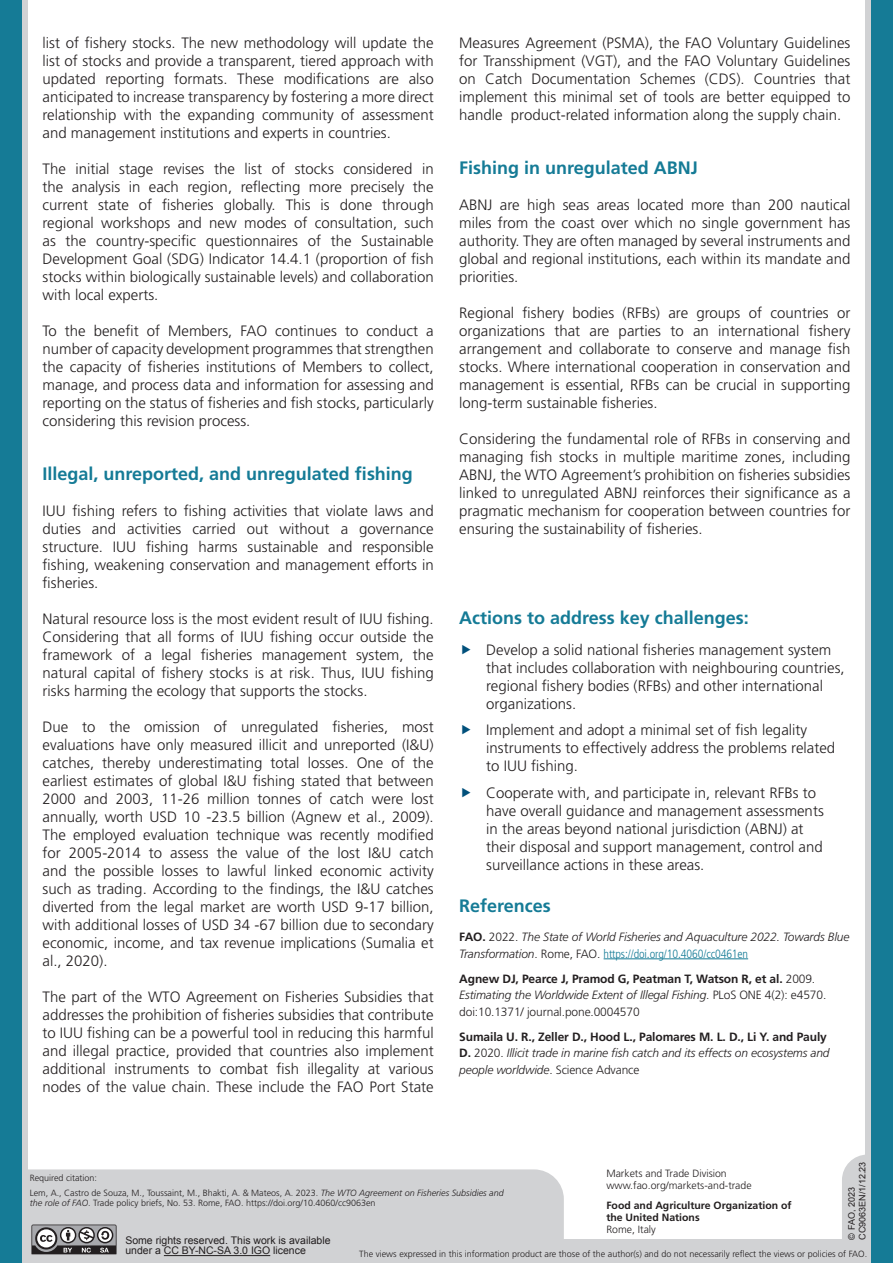
<style>
.page{position:relative;width:893px;height:1263px;background:#fff}
.page>*{position:absolute;margin:0;border:0;box-sizing:border-box;transform-origin:0 0}
.L1{font:700 18px "Frutiger LT Std";color:#157b96}
.Text{font:300 15px/18px "Frutiger LT Std";color:#231f20;text-align:justify}
.References{font:italic 300 12px/16.5px "Frutiger LT Std";letter-spacing:-.01em;color:#231f20}
.References-2{font:300 12px/16.5px "Frutiger LT Std";letter-spacing:-.01em;color:#231f20}
.t1{font:10.5px/10.5px "Arial";color:#231f20}
.t2{font:300 10.5px "Frutiger LT Std";color:#231f20}
.t3{font:700 10.5px/12px "Frutiger LT Std";color:#231f20}
.t4{font:300 9px/10.5px "Frutiger LT Std";color:#231f20}
.Job_Number_1_line{font:9px "Arial";color:#231f20}
.s1{font-weight:700;font-style:normal}
.s2{font-style:normal}
.s3{font-style:normal;font-stretch:condensed;color:#157b96}
.s4{font-weight:700}
.s5{font-style:italic}
</style>
<div class="page">
<hr style="left:604px;top:958px;width:144px;height:1px;background:#157b96">
<div style="left:28px;top:1169px;width:536px;height:94px;background:#d1d2d4"></div>
<div style="left:842px;top:1154px;width:23px;height:109px;background:#d1d2d4"></div>
<svg style="left:865px;top:0;width:7px;height:1263px;background:#b6c5cb"></svg>
<div style="left:872px;top:0;width:21px;height:1263px;background:#157b96"></div>
<div style="left:0;top:0;width:28px;height:1263px;background:linear-gradient(to bottom,#d1d2d4,#d1d2d4)"></div>
<div style="left:0;top:0;width:21px;height:1263px;background:#157b96"></div>
<div style="left:550px;top:1239px;width:299px;height:24px;background:#d1d2d4"></div>
<hr style="left:164px;top:1255px;width:106px;height:1px;background:#231f20">
<svg style="left:31px;top:1224px;width:86px;height:30px;background:#828082"></svg>
<p class="Text" style="left:43px;top:34px;width:393px">list of fishery stocks. The new methodology will update the list of stocks and provide a transparent, tiered approach with updated reporting formats. These modifications are also anticipated to increase transparency by fostering a more direct relationship with the expanding community of assessment and management institutions and experts in countries.</p>
<p class="Text" style="left:43px;top:160px;width:393px">The initial stage revises the list of stocks considered in the analysis in each region, reflecting more precisely the current state of fisheries globally. This is done through regional workshops and new modes of consultation, such as the country-specific questionnaires of the Sustainable Development Goal (SDG) Indicator 14.4.1 (proportion of fish stocks within biologically sustainable levels) and collaboration with local experts.</p>
<p class="Text" style="left:43px;top:322px;width:393px">To the benefit of Members, FAO continues to conduct a number of capacity development programmes that strengthen the capacity of fisheries institutions of Members to collect, manage, and process data and information for assessing and reporting on the status of fisheries and fish stocks, particularly considering this revision process.</p>
<p class="L1" style="left:43px;top:463px;width:372px">Illegal, unreported, and unregulated fishing</p>
<p class="Text" style="left:43px;top:502px;width:393px">IUU fishing refers to fishing activities that violate laws and duties and activities carried out without a governance structure. IUU fishing harms sustainable and responsible fishing, weakening conservation and management efforts in fisheries.</p>
<p class="Text" style="left:43px;top:610px;width:393px">Natural resource loss is the most evident result of IUU fishing.<br>Considering that all forms of IUU fishing occur outside the framework of a legal fisheries management system, the natural capital of fishery stocks is at risk. Thus, IUU fishing risks harming the ecology that supports the stocks.</p>
<p class="Text" style="left:43px;top:718px;width:393px">Due to the omission of unregulated fisheries, most evaluations have only measured illicit and unreported (I&amp;U) catches, thereby underestimating total losses. One of the earliest estimates of global I&amp;U fishing stated that between 2000 and 2003, 11-26 million tonnes of catch were lost annually, worth USD 10 -23.5 billion (Agnew et al., 2009).<br>The employed evaluation technique was recently modified for 2005-2014 to assess the value of the lost I&amp;U catch and the possible losses to lawful linked economic activity such as trading. According to the findings, the I&amp;U catches diverted from the legal market are worth USD 9-17 billion, with additional losses of USD 34 -67 billion due to secondary economic, income, and tax revenue implications (Sumalia et al., 2020).</p>
<p class="Text" style="left:43px;top:988px;width:393px">The part of the WTO Agreement on Fisheries Subsidies that addresses the prohibition of fisheries subsidies that contribute to IUU fishing can be a powerful tool in reducing this harmful and illegal practice, provided that countries also implement additional instruments to combat fish illegality at various nodes of the value chain. These include the FAO Port State</p>
<p class="Text" style="left:459px;top:34px;width:393px">Measures Agreement (PSMA), the FAO Voluntary Guidelines for Transshipment (VGT), and the FAO Voluntary Guidelines on Catch Documentation Schemes (CDS). Countries that implement this minimal set of tools are better equipped to handle product-related information along the supply chain.</p>
<p class="L1" style="left:459px;top:157px;width:240px">Fishing in unregulated ABNJ</p>
<p class="Text" style="left:459px;top:196px;width:393px">ABNJ are high seas areas located more than 200 nautical miles from the coast over which no single government has authority. They are often managed by several instruments and global and regional institutions, each within its mandate and priorities.</p>
<p class="Text" style="left:459px;top:304px;width:393px">Regional fishery bodies (RFBs) are groups of countries or organizations that are parties to an international fishery arrangement and collaborate to conserve and manage fish stocks. Where international cooperation in conservation and management is essential, RFBs can be crucial in supporting long-term sustainable fisheries.</p>
<p class="Text" style="left:459px;top:430px;width:393px">Considering the fundamental role of RFBs in conserving and managing fish stocks in multiple maritime zones, including ABNJ, the WTO Agreement’s prohibition on fisheries subsidies linked to unregulated ABNJ reinforces their significance as a pragmatic mechanism for cooperation between countries for ensuring the sustainability of fisheries.</p>
<p class="L1" style="left:459px;top:607px;width:291px">Actions to address key challenges:</p>
<p class="Text" style="left:486px;top:641px;width:360px;text-align:left">Develop a solid national fisheries management system that includes collaboration with neighbouring countries, regional fishery bodies (RFBs) and other international organizations.</p>
<p class="Text" style="left:486px;top:721px;width:350px;text-align:left">Implement and adopt a minimal set of fish legality instruments to effectively address the problems related to IUU fishing.</p>
<p class="Text" style="left:486px;top:784px;width:339px;text-align:left">Cooperate with, and participate in, relevant RFBs to have overall guidance and management assessments in the areas beyond national jurisdiction (ABNJ) at their disposal and support management, control and surveillance actions in these areas.</p>
<p class="L1" style="left:459px;top:895px;width:93px">References</p>
<p class="References" style="left:459px;top:929px;width:392px"><span class="s1">FAO.</span> <span class="s2">2022.</span> The State of World Fisheries and Aquaculture 2022. Towards Blue<br>Transformation<span class="s2">. Rome, FAO.</span> <span class="s3">https://doi.org/10.4060/cc0461en</span></p>
<p class="References-2" style="left:459px;top:970px;width:369px"><span class="s4">Agnew DJ, Pearce J, Pramod G, Peatman T, Watson R, et al.</span> 2009.<br><span class="s5">Estimating the Worldwide Extent of Illegal Fishing</span>. PLoS ONE 4(2): e4570. doi:10.1371/ journal.pone.0004570</p>
<p class="References" style="left:459px;top:1028px;width:372px"><span class="s1">Sumaila U. R., Zeller D., Hood L., Palomares M. L. D., Li Y. and Pauly<br>D.</span> <span class="s2">2020.</span> Illicit trade in marine fish catch and its effects on ecosystems and people worldwide<span class="s2">. Science Advance</span></p>
<p class="Job_Number_1_line" style="left:856px;top:1239px;width:80px;rotate:-90deg">CC9063EN/1/12.23</p>
<p class="t2" style="left:606px;top:1167px;width:122px">Markets and Trade Division</p>
<p class="t2" style="left:606px;top:1179px;width:147px">www.fao.org/markets-and-trade</p>
<p class="t3" style="left:606px;top:1199px;width:187px">Food and Agriculture Organization of the United Nations</p>
<p class="t2" style="left:606px;top:1224px;width:51px">Rome, Italy</p>
<p class="t4" style="left:30px;top:1173px;width:69px">Required citation:</p>
<p class="t4" style="left:30px;top:1187px;width:475px">Lem, A., Castro de Souza, M., Toussaint, M., Bhakti, A. &amp; Mateos, A. 2023. <span class="s5">The WTO Agreement on Fisheries Subsidies and the role of FAO</span>. Trade policy briefs, No. 53. Rome, FAO. https://doi.org/10.4060/cc9063en</p>
<p class="Job_Number_1_line" style="left:846px;top:1239px;width:54px;rotate:-90deg">© FAO, 2023</p>
<p class="t1" style="left:125px;top:1235px;width:207px">Some rights reserved. This work is available under a CC BY-NC-SA 3.0 IGO licence</p>
<p class="t4" style="left:359px;top:1249px;width:509px">The views expressed in this information product are those of the author(s) and do not necessarily reflect the views or policies of FAO.</p>
</div>
